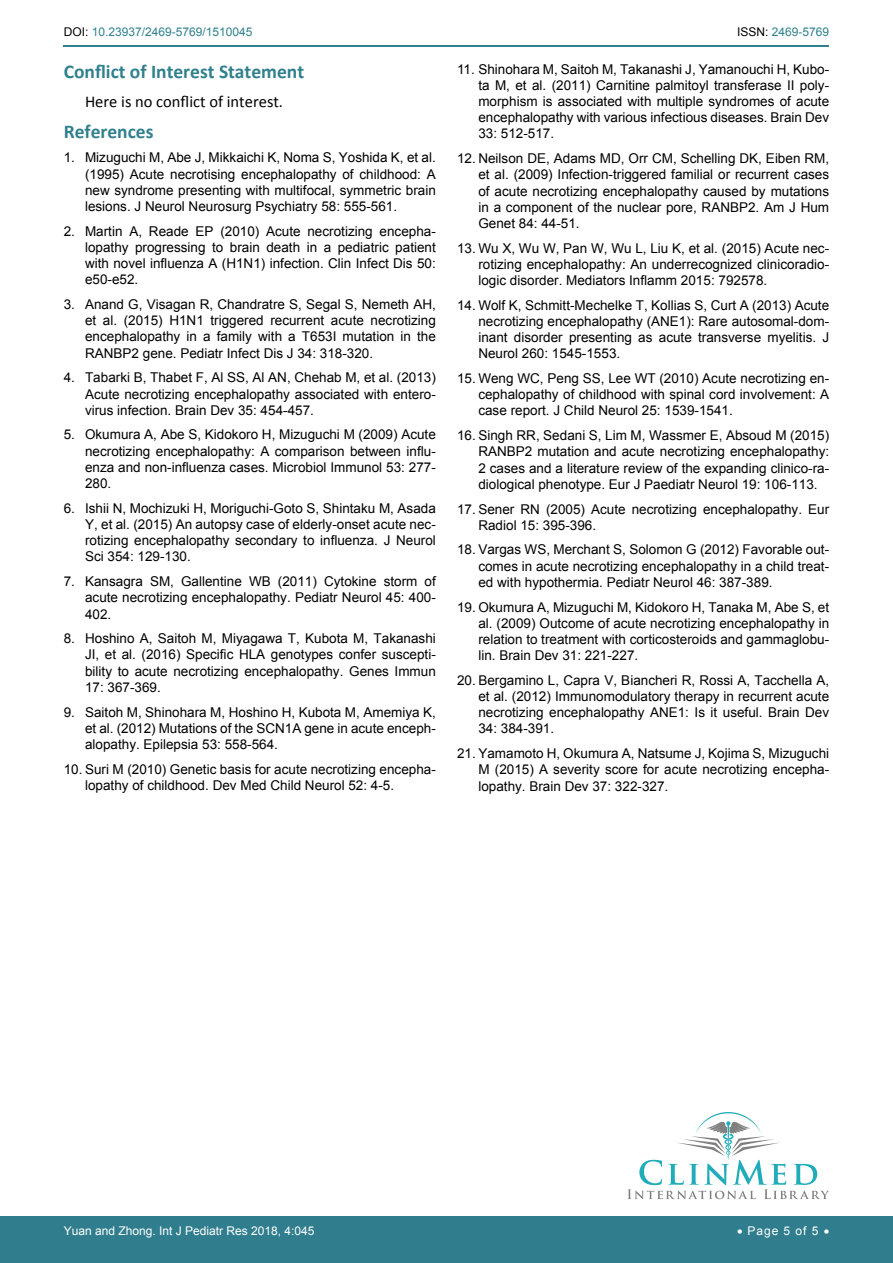
<style>
.page{position:relative;width:893px;height:1263px;background:#fff}
.page>*{position:absolute;margin:0;border:0;box-sizing:border-box;transform-origin:0 0}
.t1{font:700 19.5px "Calibri";color:#30808d}
.t2{font:16.5px "Calibri";color:#000}
.t3{font:13.5px/16.2px "Arial";color:#000;text-align:justify}
.t4{font:12px "Arial";color:#fff}
.t5{font:12px "Arial";color:#30808d}
.s1{color:#000}
</style>
<div class="page">
<hr style="left:64px;top:45px;width:765px;height:2px;background:#30808d">
<div style="left:0;top:1217px;width:893px;height:46px;background:#307d8d"></div>
<svg style="left:627px;top:1112px;width:202px;height:87px"></svg>
<p class="t5" style="left:64px;top:24px;width:190px"><span class="s1">DOI:</span> 10.23937/2469-5769/1510045</p>
<p class="t5" style="left:737px;top:24px;width:94px"><span class="s1">ISSN:</span> 2469-5769</p>
<h1 class="t1" style="left:64px;top:59px;width:242px">Conflict of Interest Statement</h1>
<p class="t2" style="left:85px;top:91px;width:200px">Here is no conflict of interest.</p>
<h1 class="t1" style="left:64px;top:119px;width:91px">References</h1>
<p class="t3" style="left:85px;top:150px;width:352px;text-indent:-21px">1. Mizuguchi M, Abe J, Mikkaichi K, Noma S, Yoshida K, et al. (1995) Acute necrotising encephalopathy of childhood: A new syndrome presenting with multifocal, symmetric brain lesions. J Neurol Neurosurg Psychiatry 58: 555-561.</p>
<p class="t3" style="left:85px;top:223px;width:352px;text-indent:-21px">2. Martin A, Reade EP (2010) Acute necrotizing encepha&shy;lopathy progressing to brain death in a pediatric patient with novel influenza A (H1N1) infection. Clin Infect Dis 50: e50-e52.</p>
<p class="t3" style="left:85px;top:296px;width:352px;text-indent:-21px">3. Anand G, Visagan R, Chandratre S, Segal S, Nemeth AH, et al. (2015) H1N1 triggered recurrent acute necrotizing encephalopathy in a family with a T653I mutation in the RANBP2 gene. Pediatr Infect Dis J 34: 318-320.</p>
<p class="t3" style="left:85px;top:370px;width:352px;text-indent:-21px">4. Tabarki B, Thabet F, Al SS, Al AN, Chehab M, et al. (2013)<br>Acute necrotizing encephalopathy associated with entero&shy;virus infection. Brain Dev 35: 454-457.</p>
<p class="t3" style="left:85px;top:427px;width:352px;text-indent:-21px">5. Okumura A, Abe S, Kidokoro H, Mizuguchi M (2009) Acute necrotizing encephalopathy: A comparison between influ&shy;enza and non-influenza cases. Microbiol Immunol 53: 277- 280.</p>
<p class="t3" style="left:85px;top:500px;width:352px;text-indent:-21px">6. Ishii N, Mochizuki H, Moriguchi-Goto S, Shintaku M, Asada Y, et al. (2015) An autopsy case of elderly-onset acute nec&shy;rotizing encephalopathy secondary to influenza. J Neurol Sci 354: 129-130.</p>
<p class="t3" style="left:85px;top:573px;width:352px;text-indent:-21px">7. Kansagra SM, Gallentine WB (2011) Cytokine storm of acute necrotizing encephalopathy. Pediatr Neurol 45: 400- 402.</p>
<p class="t3" style="left:85px;top:630px;width:352px;text-indent:-21px">8. Hoshino A, Saitoh M, Miyagawa T, Kubota M, Takanashi JI, et al. (2016) Specific HLA genotypes confer suscepti&shy;bility to acute necrotizing encephalopathy. Genes Immun 17: 367-369.</p>
<p class="t3" style="left:85px;top:704px;width:352px;text-indent:-21px">9. Saitoh M, Shinohara M, Hoshino H, Kubota M, Amemiya K, et al. (2012) Mutations of the SCN1A gene in acute enceph&shy;alopathy. Epilepsia 53: 558-564.</p>
<p class="t3" style="left:85px;top:761px;width:352px;text-indent:-21px">10. Suri M (2010) Genetic basis for acute necrotizing encepha&shy;lopathy of childhood. Dev Med Child Neurol 52: 4-5.</p>
<p class="t3" style="left:478px;top:61px;width:352px;text-indent:-21px">11. Shinohara M, Saitoh M, Takanashi J, Yamanouchi H, Kubo&shy;ta M, et al. (2011) Carnitine palmitoyl transferase II poly&shy;morphism is associated with multiple syndromes of acute encephalopathy with various infectious diseases. Brain Dev 33: 512-517.</p>
<p class="t3" style="left:478px;top:150px;width:352px;text-indent:-21px">12. Neilson DE, Adams MD, Orr CM, Schelling DK, Eiben RM, et al. (2009) Infection-triggered familial or recurrent cases of acute necrotizing encephalopathy caused by mutations in a component of the nuclear pore, RANBP2. Am J Hum Genet 84: 44-51.</p>
<p class="t3" style="left:478px;top:240px;width:352px;text-indent:-21px">13. Wu X, Wu W, Pan W, Wu L, Liu K, et al. (2015) Acute nec&shy;rotizing encephalopathy: An underrecognized clinicoradio&shy;logic disorder. Mediators Inflamm 2015: 792578.</p>
<p class="t3" style="left:478px;top:297px;width:352px;text-indent:-21px">14. Wolf K, Schmitt-Mechelke T, Kollias S, Curt A (2013) Acute necrotizing encephalopathy (ANE1): Rare autosomal-dom&shy;inant disorder presenting as acute transverse myelitis. J Neurol 260: 1545-1553.</p>
<p class="t3" style="left:478px;top:370px;width:352px;text-indent:-21px">15. Weng WC, Peng SS, Lee WT (2010) Acute necrotizing en&shy;cephalopathy of childhood with spinal cord involvement: A case report. J Child Neurol 25: 1539-1541.</p>
<p class="t3" style="left:478px;top:427px;width:352px;text-indent:-21px">16. Singh RR, Sedani S, Lim M, Wassmer E, Absoud M (2015)<br>RANBP2 mutation and acute necrotizing encephalopathy:<br>2 cases and a literature review of the expanding clinico-ra&shy;diological phenotype. Eur J Paediatr Neurol 19: 106-113.</p>
<p class="t3" style="left:478px;top:501px;width:352px;text-indent:-21px">17. Sener RN (2005) Acute necrotizing encephalopathy. Eur<br>Radiol 15: 395-396.</p>
<p class="t3" style="left:478px;top:542px;width:352px;text-indent:-21px">18. Vargas WS, Merchant S, Solomon G (2012) Favorable out&shy;comes in acute necrotizing encephalopathy in a child treat&shy;ed with hypothermia. Pediatr Neurol 46: 387-389.</p>
<p class="t3" style="left:478px;top:599px;width:352px;text-indent:-21px">19. Okumura A, Mizuguchi M, Kidokoro H, Tanaka M, Abe S, et al. (2009) Outcome of acute necrotizing encephalopathy in relation to treatment with corticosteroids and gammaglobu&shy;lin. Brain Dev 31: 221-227.</p>
<p class="t3" style="left:478px;top:672px;width:352px;text-indent:-21px">20. Bergamino L, Capra V, Biancheri R, Rossi A, Tacchella A, et al. (2012) Immunomodulatory therapy in recurrent acute necrotizing encephalopathy ANE1: Is it useful. Brain Dev 34: 384-391.</p>
<p class="t3" style="left:478px;top:745px;width:352px;text-indent:-21px">21. Yamamoto H, Okumura A, Natsume J, Kojima S, Mizuguchi M (2015) A severity score for acute necrotizing encepha&shy;lopathy. Brain Dev 37: 322-327.</p>
<p class="t4" style="left:64px;top:1223px;width:252px">Yuan and Zhong. Int J Pediatr Res 2018, 4:045</p>
<p class="t4" style="left:737px;top:1223px;width:94px">• Page 5 of 5 •</p>
</div>
